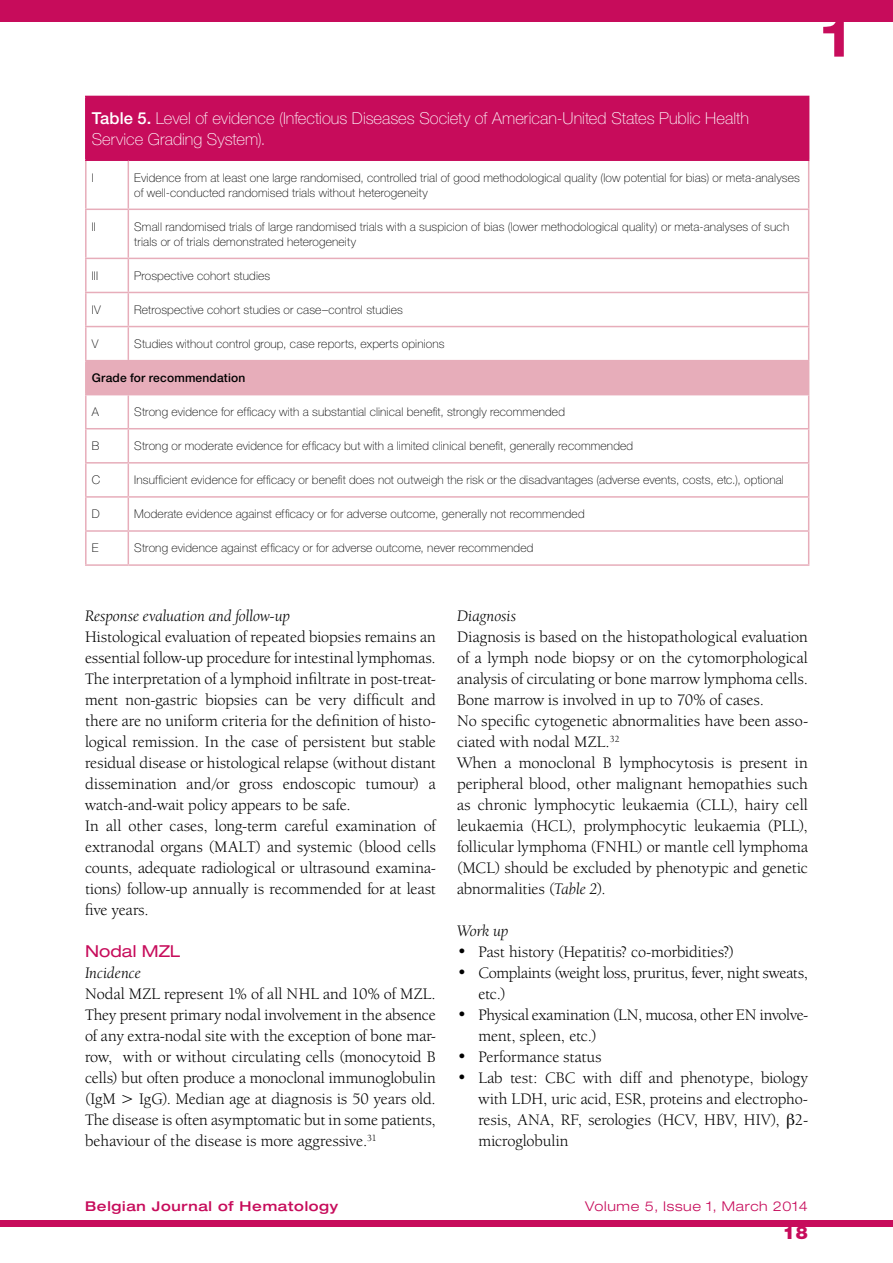
<style>
.page{position:relative;width:893px;height:1263px;background:#fff}
.page>*{position:absolute;margin:0;border:0;box-sizing:border-box;transform-origin:0 0}
.t1{font:700 expanded 52.5px "Helvetica Neue LT Std";color:#c70c5b}
.t2{font:900 18px "Helvetica Neue LT Std";color:#c70c5b}
.t3{font:16.5px/21px "Berkeley Oldstyle IT Cby BT";color:#000}
.t4{font:100 16.5px/21px "Helvetica Neue LT Std";color:#fff}
.t5{font:italic 16.5px "Berkeley Oldstyle IT Cby BT";letter-spacing:.005em;color:#000}
.t6{font:expanded 16.5px "Helvetica Neue LT Std";letter-spacing:.005em;color:#c70c5b}
.t7{font:500 expanded 13.5px "Helvetica Neue LT Std";letter-spacing:.05em;color:#c70c5b}
.t8{font:300 expanded 13.5px "Helvetica Neue LT Std";letter-spacing:.05em;color:#c70c5b}
.t9{font:100 12px/15px "Helvetica Neue LT Std";letter-spacing:.015em;color:#000}
.t10{font:500 12px "Helvetica Neue LT Std";letter-spacing:.015em;color:#000}
.s1{font-weight:500}
.s2{font-style:italic}
</style>
<div class="page">
<div style="left:0;top:1220px;width:893px;height:7px;background:#c70c5b"></div>
<div style="left:0;top:0;width:893px;height:21px;background:#c70c5b"></div>
<div style="left:86px;top:96px;width:723px;height:64px;background:#c70c5b"></div>
<div style="left:86px;top:361px;width:723px;height:34px;background:#e7adba"></div>
<hr style="left:85px;top:161px;width:2px;height:48px;background:#e7adba">
<hr style="left:128px;top:161px;width:1px;height:48px;background:#e7adba">
<hr style="left:808px;top:161px;width:1px;height:48px;background:#e7adba">
<hr style="left:85px;top:209px;width:43px;height:1px;background:#e7adba">
<hr style="left:85px;top:210px;width:2px;height:48px;background:#e7adba">
<hr style="left:128px;top:209px;width:681px;height:1px;background:#e7adba">
<hr style="left:128px;top:210px;width:1px;height:48px;background:#e7adba">
<hr style="left:808px;top:210px;width:1px;height:48px;background:#e7adba">
<hr style="left:85px;top:258px;width:43px;height:1px;background:#e7adba">
<hr style="left:85px;top:259px;width:2px;height:33px;background:#e7adba">
<hr style="left:128px;top:258px;width:681px;height:1px;background:#e7adba">
<hr style="left:128px;top:259px;width:1px;height:33px;background:#e7adba">
<hr style="left:808px;top:259px;width:1px;height:33px;background:#e7adba">
<hr style="left:85px;top:292px;width:43px;height:1px;background:#e7adba">
<hr style="left:85px;top:293px;width:2px;height:33px;background:#e7adba">
<hr style="left:128px;top:292px;width:681px;height:1px;background:#e7adba">
<hr style="left:128px;top:293px;width:1px;height:33px;background:#e7adba">
<hr style="left:808px;top:293px;width:1px;height:33px;background:#e7adba">
<hr style="left:85px;top:326px;width:43px;height:1px;background:#e7adba">
<hr style="left:85px;top:327px;width:2px;height:33px;background:#e7adba">
<hr style="left:128px;top:326px;width:681px;height:1px;background:#e7adba">
<hr style="left:128px;top:327px;width:1px;height:33px;background:#e7adba">
<hr style="left:808px;top:327px;width:1px;height:33px;background:#e7adba">
<hr style="left:85px;top:394px;width:43px;height:1px;background:#e7adba">
<hr style="left:85px;top:395px;width:2px;height:33px;background:#e7adba">
<hr style="left:128px;top:395px;width:1px;height:33px;background:#e7adba">
<hr style="left:808px;top:395px;width:1px;height:33px;background:#e7adba">
<hr style="left:85px;top:428px;width:43px;height:1px;background:#e7adba">
<hr style="left:85px;top:429px;width:2px;height:33px;background:#e7adba">
<hr style="left:128px;top:428px;width:681px;height:1px;background:#e7adba">
<hr style="left:128px;top:429px;width:1px;height:33px;background:#e7adba">
<hr style="left:808px;top:429px;width:1px;height:33px;background:#e7adba">
<hr style="left:85px;top:462px;width:43px;height:2px;background:#e7adba">
<hr style="left:85px;top:464px;width:2px;height:32px;background:#e7adba">
<hr style="left:128px;top:462px;width:681px;height:2px;background:#e7adba">
<hr style="left:128px;top:464px;width:1px;height:32px;background:#e7adba">
<hr style="left:808px;top:464px;width:1px;height:32px;background:#e7adba">
<hr style="left:85px;top:496px;width:43px;height:2px;background:#e7adba">
<hr style="left:85px;top:498px;width:2px;height:32px;background:#e7adba">
<hr style="left:128px;top:496px;width:681px;height:2px;background:#e7adba">
<hr style="left:128px;top:498px;width:1px;height:32px;background:#e7adba">
<hr style="left:808px;top:498px;width:1px;height:32px;background:#e7adba">
<hr style="left:85px;top:530px;width:43px;height:2px;background:#e7adba">
<hr style="left:85px;top:532px;width:2px;height:32px;background:#e7adba">
<hr style="left:128px;top:530px;width:681px;height:2px;background:#e7adba">
<hr style="left:128px;top:532px;width:1px;height:32px;background:#e7adba">
<hr style="left:808px;top:532px;width:1px;height:32px;background:#e7adba">
<hr style="left:85px;top:96px;width:43px;height:1px;background:#c70c5b">
<hr style="left:85px;top:97px;width:2px;height:62px;background:#c70c5b">
<hr style="left:85px;top:159px;width:43px;height:2px;background:#c70c5b">
<hr style="left:128px;top:159px;width:681px;height:2px;background:#c70c5b">
<hr style="left:85px;top:360px;width:43px;height:1px;background:#e7adba">
<hr style="left:85px;top:361px;width:2px;height:33px;background:#e7adba">
<hr style="left:128px;top:360px;width:681px;height:1px;background:#e7adba">
<hr style="left:85px;top:564px;width:43px;height:2px;background:#e7adba">
<hr style="left:128px;top:564px;width:681px;height:2px;background:#e7adba">
<h1 class="t1" style="left:821px;top:5px;width:31px">1</h1>
<p class="t4" style="left:92px;top:107px;width:659px"><span class="s1">Table 5.</span> Level of evidence (Infectious Diseases Society of American-United States Public Health<br>Service Grading System).</p>
<p class="t9" style="left:92px;top:170px;width:4px">I</p>
<p class="t9" style="left:134px;top:170px;width:667px">Evidence from at least one large randomised, controlled trial of good methodological quality (low potential for bias) or meta-analyses of well-conducted randomised trials without heterogeneity</p>
<p class="t9" style="left:92px;top:219px;width:6px">II</p>
<p class="t9" style="left:134px;top:219px;width:656px">Small randomised trials of large randomised trials with a suspicion of bias (lower methodological quality) or meta-analyses of such trials or of trials demonstrated heterogeneity</p>
<p class="t9" style="left:92px;top:268px;width:8px">III</p>
<p class="t9" style="left:134px;top:268px;width:138px">Prospective cohort studies</p>
<p class="t9" style="left:92px;top:302px;width:10px">IV</p>
<p class="t9" style="left:134px;top:302px;width:270px">Retrospective cohort studies or case–control studies</p>
<p class="t9" style="left:92px;top:336px;width:8px">V</p>
<p class="t9" style="left:134px;top:336px;width:312px">Studies without control group, case reports, experts opinions</p>
<p class="t10" style="left:92px;top:370px;width:155px">Grade for recommendation</p>
<p class="t9" style="left:92px;top:404px;width:9px">A</p>
<p class="t9" style="left:134px;top:404px;width:432px">Strong evidence for efficacy with a substantial clinical benefit, strongly recommended</p>
<p class="t9" style="left:92px;top:438px;width:9px">B</p>
<p class="t9" style="left:134px;top:438px;width:500px">Strong or moderate evidence for efficacy but with a limited clinical benefit, generally recommended</p>
<p class="t9" style="left:92px;top:472px;width:10px">C</p>
<p class="t9" style="left:134px;top:472px;width:651px">Insufficient evidence for efficacy or benefit does not outweigh the risk or the disadvantages (adverse events, costs, etc.), optional</p>
<p class="t9" style="left:92px;top:506px;width:10px">D</p>
<p class="t9" style="left:134px;top:506px;width:452px">Moderate evidence against efficacy or for adverse outcome, generally not recommended</p>
<p class="t9" style="left:92px;top:540px;width:8px">E</p>
<p class="t9" style="left:134px;top:540px;width:401px">Strong evidence against efficacy or for adverse outcome, never recommended</p>
<p class="t5" style="left:85px;top:606px;width:207px">Response evaluation and follow-up</p>
<p class="t3" style="left:85px;top:626px;width:352px">Histological evaluation of repeated biopsies remains an essential follow-up procedure for intestinal lymphomas.<br>The interpretation of a lymphoid infiltrate in post-treat&shy;ment non-gastric biopsies can be very difficult and there are no uniform criteria for the definition of histo&shy;logical remission. In the case of persistent but stable residual disease or histological relapse (without distant dissemination and/or gross endoscopic tumour) a watch-and-wait policy appears to be safe.<br>In all other cases, long-term careful examination of extranodal organs (MALT) and systemic (blood cells counts, adequate radiological or ultrasound examina&shy;tions) follow-up annually is recommended for at least five years.</p>
<p class="t6" style="left:85px;top:941px;width:97px">Nodal MZL</p>
<p class="t5" style="left:85px;top:963px;width:57px">Incidence</p>
<p class="t3" style="left:85px;top:983px;width:352px;text-align:justify">Nodal MZL represent 1% of all NHL and 10% of MZL.<br>They present primary nodal involvement in the absence of any extra-nodal site with the exception of bone mar&shy;row, with or without circulating cells (monocytoid B cells) but often produce a monoclonal immunoglobulin (IgM &gt; IgG). Median age at diagnosis is 50 years old.<br>The disease is often asymptomatic but in some patients, behaviour of the disease is more aggressive.<sup>31</sup></p>
<p class="t5" style="left:457px;top:606px;width:61px">Diagnosis</p>
<p class="t3" style="left:457px;top:626px;width:352px">Diagnosis is based on the histopathological evaluation of a lymph node biopsy or on the cytomorphological analysis of circulating or bone marrow lymphoma cells.<br>Bone marrow is involved in up to 70% of cases.<br>No specific cytogenetic abnormalities have been asso&shy;ciated with nodal MZL.<sup>32<br></sup>When a monoclonal B lymphocytosis is present in peripheral blood, other malignant hemopathies such as chronic lymphocytic leukaemia (CLL), hairy cell leukaemia (HCL), prolymphocytic leukaemia (PLL), follicular lymphoma (FNHL) or mantle cell lymphoma (MCL) should be excluded by phenotypic and genetic abnormalities (<span class="s2">Table 2</span>).</p>
<p class="t5" style="left:457px;top:921px;width:53px">Work up</p>
<p class="t3" style="left:457px;top:941px;width:278px">• Past history (Hepatitis? co-morbidities?)</p>
<p class="t3" style="left:478px;top:962px;width:331px;text-indent:-21px">• Complaints (weight loss, pruritus, fever, night sweats, etc.)</p>
<p class="t3" style="left:478px;top:1004px;width:331px;text-indent:-21px">• Physical examination (LN, mucosa, other EN involve&shy;ment, spleen, etc.)</p>
<p class="t3" style="left:457px;top:1046px;width:146px">• Performance status</p>
<p class="t3" style="left:478px;top:1067px;width:331px;text-align:justify;text-indent:-21px">• Lab test: CBC with diff and phenotype, biology with LDH, uric acid, ESR, proteins and electropho&shy;resis, ANA, RF, serologies (HCV, HBV, HIV), 2- microglobulin</p>
<p class="t7" style="left:85px;top:1198px;width:255px">Belgian Journal of Hematology</p>
<p class="t8" style="left:585px;top:1198px;width:224px">Volume 5, Issue 1, March 2014</p>
<p class="t2" style="left:783px;top:1222px;width:27px">18</p>
</div>
